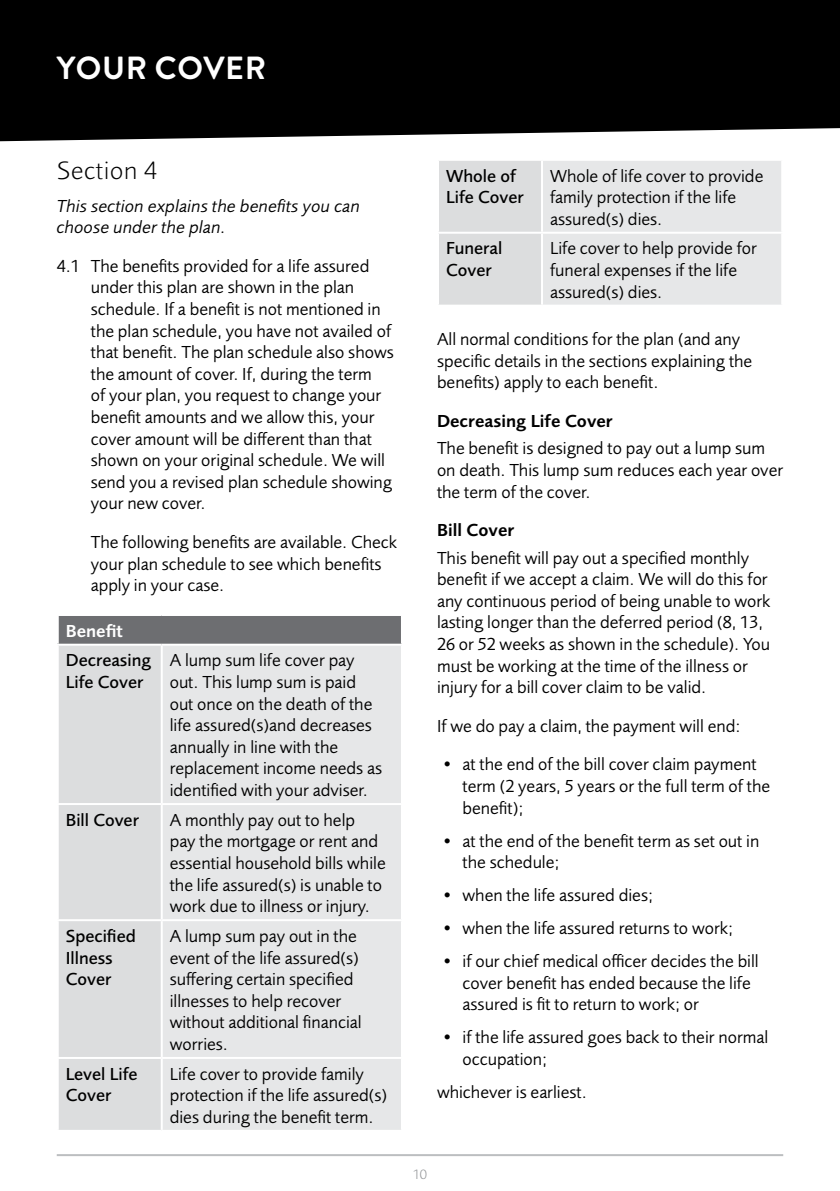
<style>
.page{position:relative;width:840px;height:1191px;background:#fff}
.page>*{position:absolute;margin:0;border:0;box-sizing:border-box;transform-origin:0 0}
.t1{font:700 32px "Brandon Grotesque";letter-spacing:.02em;color:#fff}
.t2{font:300 26px "Foundry Sans";letter-spacing:.02em;color:#000}
.t3{font:18px/21.6px "Foundry Sans";color:#000}
.t4{font:500 18px/21.6px "Foundry Sans";color:#000}
.t5{font:italic 18px/21.6px "Foundry Sans";letter-spacing:.01em;color:#000}
.t6{font:600 18px "Foundry Sans";color:#000}
.t7{font:600 18px "Foundry Sans";color:#fff}
.t8{font:300 14px "Foundry Sans";color:#939598}
</style>
<div class="page">
<hr style="left:57px;top:1154px;width:725px;height:2px;background:#bcbec0">
<div style="left:0;top:0;width:839px;height:141px;background:#000"></div>
<div style="left:58px;top:615px;width:344px;height:29px;background:#6d6e71"></div>
<div style="left:59px;top:645px;width:102px;height:484px;background:#dcddde"></div>
<div style="left:163px;top:646px;width:238px;height:483px;background:#e6e7e8"></div>
<hr style="left:57px;top:803px;width:105px;height:2px;background:#fff">
<hr style="left:162px;top:803px;width:241px;height:2px;background:#fff">
<hr style="left:57px;top:614px;width:105px;height:2px;background:#fff">
<hr style="left:57px;top:616px;width:2px;height:27px;background:#fff">
<hr style="left:162px;top:614px;width:241px;height:2px;background:#fff">
<hr style="left:401px;top:616px;width:2px;height:27px;background:#fff">
<hr style="left:57px;top:643px;width:105px;height:2px;background:#fff">
<hr style="left:162px;top:643px;width:241px;height:2px;background:#fff">
<hr style="left:57px;top:919px;width:105px;height:2px;background:#fff">
<hr style="left:162px;top:919px;width:241px;height:2px;background:#fff">
<hr style="left:57px;top:1057px;width:105px;height:2px;background:#fff">
<hr style="left:162px;top:1057px;width:241px;height:2px;background:#fff">
<svg style="left:439px;top:161px;width:341px;height:144px;background:#e3e4e5"></svg>
<hr style="left:540px;top:161px;width:2px;height:71px;background:#fff">
<hr style="left:437px;top:232px;width:104px;height:2px;background:#fff">
<hr style="left:541px;top:232px;width:241px;height:2px;background:#fff">
<hr style="left:540px;top:234px;width:2px;height:71px;background:#fff">
<h1 class="t1" style="left:57px;top:46px;width:210px">YOUR COVER</h1>
<h2 class="t2" style="left:57px;top:156px;width:101px">Section 4</h2>
<p class="t5" style="left:57px;top:195px;width:304px">This section explains the benefits you can choose under the plan.</p>
<p class="t3" style="left:91px;top:255px;width:304px;text-indent:-34px">4.1 The benefits provided for a life assured under this plan are shown in the plan schedule. If a benefit is not mentioned in the plan schedule, you have not availed of that benefit. The plan schedule also shows the amount of cover. If, during the term<br>of your plan, you request to change your benefit amounts and we allow this, your cover amount will be different than that shown on your original schedule. We will send you a revised plan schedule showing your new cover.</p>
<p class="t3" style="left:91px;top:531px;width:308px">The following benefits are available. Check your plan schedule to see which benefits apply in your case.</p>
<p class="t7" style="left:66px;top:620px;width:59px">Benefit</p>
<p class="t4" style="left:66px;top:650px;width:87px">Decreasing<br>Life Cover</p>
<p class="t3" style="left:170px;top:650px;width:214px">A lump sum life cover pay out. This lump sum is paid out once on the death of the life assured(s)and decreases annually in line with the replacement income needs as identified with your adviser.</p>
<p class="t4" style="left:66px;top:809px;width:75px">Bill Cover</p>
<p class="t3" style="left:170px;top:809px;width:217px">A monthly pay out to help<br>pay the mortgage or rent and essential household bills while the life assured(s) is unable to work due to illness or injury.</p>
<p class="t4" style="left:66px;top:925px;width:72px">Specified<br>Illness<br>Cover</p>
<p class="t3" style="left:170px;top:925px;width:193px">A lump sum pay out in the event of the life assured(s) suffering certain specified illnesses to help recover without additional financial worries.</p>
<p class="t4" style="left:66px;top:1063px;width:73px">Level Life<br>Cover</p>
<p class="t3" style="left:170px;top:1063px;width:219px">Life cover to provide family protection if the life assured(s) dies during the benefit term.</p>
<p class="t4" style="left:446px;top:165px;width:79px">Whole of<br>Life Cover</p>
<p class="t3" style="left:549px;top:165px;width:215px">Whole of life cover to provide family protection if the life assured(s) dies.</p>
<p class="t4" style="left:446px;top:238px;width:58px">Funeral<br>Cover</p>
<p class="t3" style="left:549px;top:238px;width:208px">Life cover to help provide for funeral expenses if the life assured(s) dies.</p>
<p class="t3" style="left:437px;top:329px;width:316px">All normal conditions for the plan (and any specific details in the sections explaining the benefits) apply to each benefit.</p>
<p class="t6" style="left:437px;top:411px;width:177px">Decreasing Life Cover</p>
<p class="t3" style="left:437px;top:438px;width:347px">The benefit is designed to pay out a lump sum on death. This lump sum reduces each year over the term of the cover.</p>
<p class="t6" style="left:437px;top:520px;width:79px">Bill Cover</p>
<p class="t3" style="left:437px;top:547px;width:335px">This benefit will pay out a specified monthly benefit if we accept a claim. We will do this for any continuous period of being unable to work lasting longer than the deferred period (8, 13, 26 or 52 weeks as shown in the schedule). You must be working at the time of the illness or injury for a bill cover claim to be valid.</p>
<p class="t3" style="left:437px;top:715px;width:305px">If we do pay a claim, the payment will end:</p>
<p class="t3" style="left:462px;top:754px;width:309px;text-indent:-20px">• at the end of the bill cover claim payment term (2 years, 5 years or the full term of the benefit);</p>
<p class="t3" style="left:462px;top:830px;width:298px;text-indent:-20px">• at the end of the benefit term as set out in the schedule;</p>
<p class="t3" style="left:442px;top:884px;width:212px">• when the life assured dies;</p>
<p class="t3" style="left:442px;top:917px;width:292px">• when the life assured returns to work;</p>
<p class="t3" style="left:462px;top:950px;width:297px;text-indent:-20px">• if our chief medical officer decides the bill cover benefit has ended because the life assured is fit to return to work; or</p>
<p class="t3" style="left:462px;top:1026px;width:307px;text-indent:-20px">• if the life assured goes back to their normal occupation;</p>
<p class="t3" style="left:437px;top:1081px;width:151px">whichever is earliest.</p>
<p class="t8" style="left:413px;top:1166px;width:15px">10</p>
</div>
